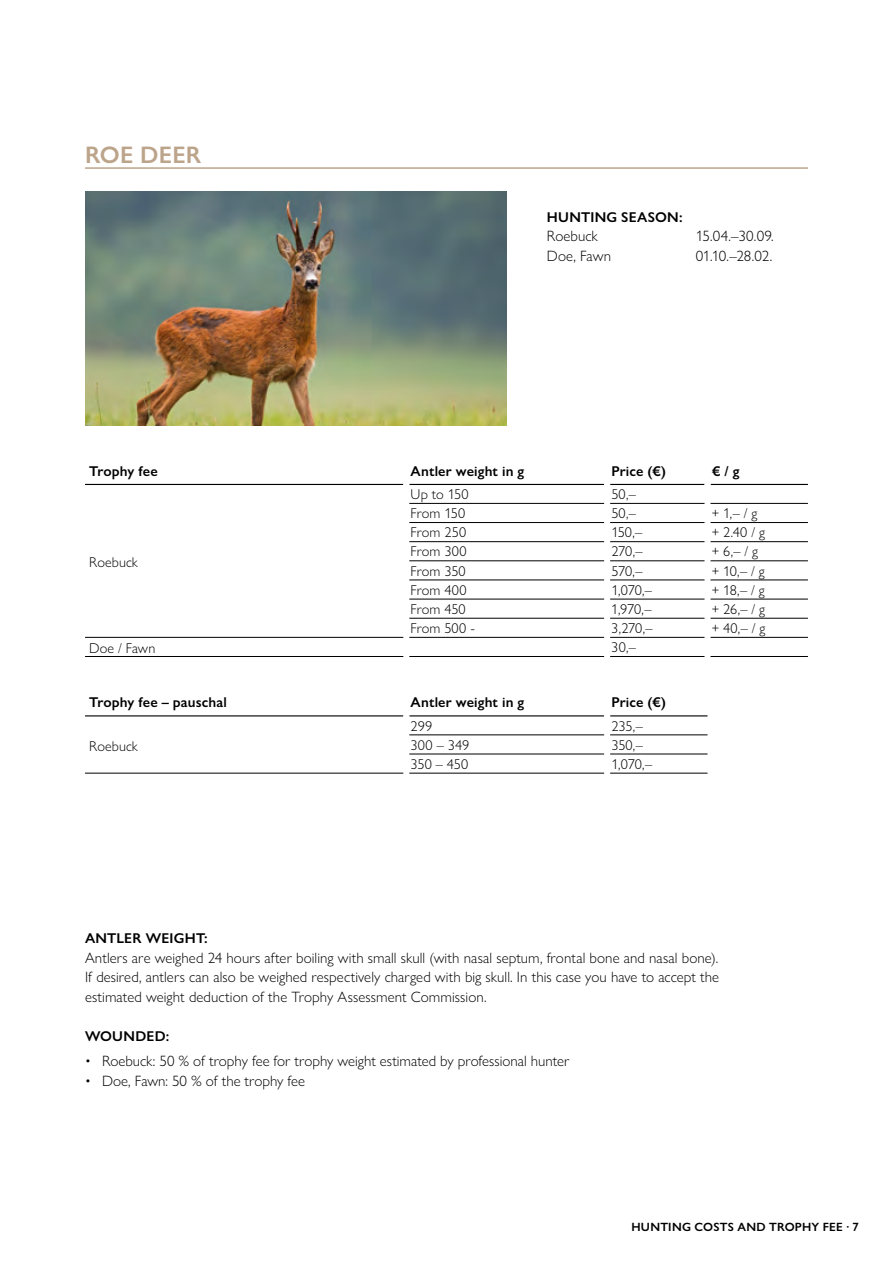
<style>
.page{position:relative;width:893px;height:1263px;background:#fff}
.page>*{position:absolute;margin:0;border:0;box-sizing:border-box;transform-origin:0 0}
.t1{font:600 24px "Gill Sans Nova";letter-spacing:.005em;color:#bca48b}
.t2{font:300 15px/19.5px "Gill Sans Nova";color:#000;text-align:justify}
.t3{font:300 14.25px "Gill Sans Nova";letter-spacing:.005em;color:#000}
.t4{font:600 14.25px "Gill Sans Nova";letter-spacing:.01em;color:#000}
.t5{font:600 12px "Gill Sans Nova";color:#000}
</style>
<div class="page">
<img style="left:85px;top:191px;width:422px;height:234px">
<hr style="left:85px;top:484px;width:318px;height:1px;background:#000">
<hr style="left:409px;top:484px;width:195px;height:1px;background:#000">
<hr style="left:610px;top:484px;width:94px;height:1px;background:#000">
<hr style="left:710px;top:484px;width:98px;height:1px;background:#000">
<hr style="left:409px;top:503px;width:195px;height:1px;background:#000">
<hr style="left:610px;top:503px;width:94px;height:1px;background:#000">
<hr style="left:710px;top:503px;width:98px;height:1px;background:#000">
<hr style="left:409px;top:522px;width:195px;height:1px;background:#000">
<hr style="left:610px;top:522px;width:94px;height:1px;background:#000">
<hr style="left:710px;top:522px;width:98px;height:1px;background:#000">
<hr style="left:409px;top:541px;width:195px;height:1px;background:#000">
<hr style="left:610px;top:541px;width:94px;height:1px;background:#000">
<hr style="left:710px;top:541px;width:98px;height:1px;background:#000">
<hr style="left:409px;top:560px;width:195px;height:1px;background:#000">
<hr style="left:610px;top:560px;width:94px;height:1px;background:#000">
<hr style="left:710px;top:560px;width:98px;height:1px;background:#000">
<hr style="left:409px;top:580px;width:195px;height:1px;background:#000">
<hr style="left:610px;top:580px;width:94px;height:1px;background:#000">
<hr style="left:710px;top:580px;width:98px;height:1px;background:#000">
<hr style="left:409px;top:599px;width:195px;height:1px;background:#000">
<hr style="left:610px;top:599px;width:94px;height:1px;background:#000">
<hr style="left:710px;top:599px;width:98px;height:1px;background:#000">
<hr style="left:409px;top:618px;width:195px;height:1px;background:#000">
<hr style="left:610px;top:618px;width:94px;height:1px;background:#000">
<hr style="left:710px;top:618px;width:98px;height:1px;background:#000">
<hr style="left:85px;top:637px;width:318px;height:1px;background:#000">
<hr style="left:409px;top:637px;width:195px;height:1px;background:#000">
<hr style="left:610px;top:637px;width:94px;height:1px;background:#000">
<hr style="left:710px;top:637px;width:98px;height:1px;background:#000">
<hr style="left:85px;top:656px;width:318px;height:1px;background:#000">
<hr style="left:409px;top:656px;width:195px;height:1px;background:#000">
<hr style="left:610px;top:656px;width:94px;height:1px;background:#000">
<hr style="left:710px;top:656px;width:98px;height:1px;background:#000">
<hr style="left:85px;top:715px;width:318px;height:1px;background:#000">
<hr style="left:409px;top:715px;width:195px;height:1px;background:#000">
<hr style="left:610px;top:715px;width:97px;height:1px;background:#000">
<hr style="left:409px;top:735px;width:195px;height:1px;background:#000">
<hr style="left:610px;top:735px;width:97px;height:1px;background:#000">
<hr style="left:409px;top:754px;width:195px;height:1px;background:#000">
<hr style="left:610px;top:754px;width:97px;height:1px;background:#000">
<hr style="left:85px;top:773px;width:318px;height:1px;background:#000">
<hr style="left:409px;top:773px;width:195px;height:1px;background:#000">
<hr style="left:610px;top:773px;width:97px;height:1px;background:#000">
<hr style="left:85px;top:167px;width:723px;height:2px;background:#bca48b">
<h1 class="t1" style="left:85px;top:140px;width:118px">ROE DEER</h1>
<p class="t4" style="left:547px;top:208px;width:137px">HUNTING SEASON:</p>
<p class="t2" style="left:547px;top:226px;width:52px">Roebuck</p>
<p class="t2" style="left:696px;top:226px;width:80px">15.04.–30.09.</p>
<p class="t2" style="left:547px;top:246px;width:66px">Doe, Fawn</p>
<p class="t2" style="left:696px;top:246px;width:78px">01.10.–28.02.</p>
<p class="t4" style="left:89px;top:462px;width:70px">Trophy fee</p>
<p class="t4" style="left:411px;top:462px;width:115px">Antler weight in g</p>
<p class="t4" style="left:611px;top:462px;width:56px">Price (€)</p>
<p class="t4" style="left:712px;top:462px;width:29px">€ / g</p>
<p class="t3" style="left:89px;top:553px;width:50px">Roebuck</p>
<p class="t3" style="left:411px;top:485px;width:59px">Up to 150</p>
<p class="t3" style="left:611px;top:485px;width:26px">50,–</p>
<p class="t3" style="left:411px;top:505px;width:56px">From 150</p>
<p class="t3" style="left:611px;top:505px;width:26px">50,–</p>
<p class="t3" style="left:712px;top:505px;width:47px">+ 1,– / g</p>
<p class="t3" style="left:411px;top:524px;width:57px">From 250</p>
<p class="t3" style="left:611px;top:524px;width:32px">150,–</p>
<p class="t3" style="left:712px;top:524px;width:55px">+ 2.40 / g</p>
<p class="t3" style="left:411px;top:543px;width:58px">From 300</p>
<p class="t3" style="left:611px;top:543px;width:33px">270,–</p>
<p class="t3" style="left:712px;top:543px;width:48px">+ 6,– / g</p>
<p class="t3" style="left:411px;top:562px;width:57px">From 350</p>
<p class="t3" style="left:611px;top:562px;width:33px">570,–</p>
<p class="t3" style="left:712px;top:562px;width:55px">+ 10,– / g</p>
<p class="t3" style="left:411px;top:581px;width:58px">From 400</p>
<p class="t3" style="left:611px;top:581px;width:42px">1,070,–</p>
<p class="t3" style="left:712px;top:581px;width:54px">+ 18,– / g</p>
<p class="t3" style="left:410px;top:600px;width:57px">From 450</p>
<p class="t3" style="left:611px;top:600px;width:42px">1,970,–</p>
<p class="t3" style="left:712px;top:600px;width:55px">+ 26,– / g</p>
<p class="t3" style="left:410px;top:619px;width:66px">From 500 -</p>
<p class="t3" style="left:611px;top:619px;width:43px">3,270,–</p>
<p class="t3" style="left:712px;top:619px;width:55px">+ 40,– / g</p>
<p class="t3" style="left:89px;top:640px;width:68px">Doe / Fawn</p>
<p class="t3" style="left:611px;top:639px;width:26px">30,–</p>
<p class="t4" style="left:89px;top:694px;width:139px">Trophy fee – pauschal</p>
<p class="t4" style="left:411px;top:694px;width:115px">Antler weight in g</p>
<p class="t4" style="left:611px;top:694px;width:56px">Price (€)</p>
<p class="t3" style="left:89px;top:737px;width:50px">Roebuck</p>
<p class="t3" style="left:411px;top:717px;width:23px">299</p>
<p class="t3" style="left:611px;top:717px;width:33px">235,–</p>
<p class="t3" style="left:411px;top:736px;width:60px">300 – 349</p>
<p class="t3" style="left:611px;top:736px;width:33px">350,–</p>
<p class="t3" style="left:411px;top:755px;width:59px">350 – 450</p>
<p class="t3" style="left:611px;top:755px;width:42px">1,070,–</p>
<p class="t4" style="left:85px;top:929px;width:124px">ANTLER WEIGHT:</p>
<p class="t2" style="left:85px;top:948px;width:635px">Antlers are weighed 24 hours after boiling with small skull (with nasal septum, frontal bone and nasal bone).<br>If desired, antlers can also be weighed respectively charged with big skull. In this case you have to accept the estimated weight deduction of the Trophy Assessment Commission.</p>
<p class="t4" style="left:85px;top:1027px;width:86px">WOUNDED:</p>
<p class="t2" style="left:85px;top:1051px;width:486px">• Roebuck: 50 % of trophy fee for trophy weight estimated by professional hunter</p>
<p class="t2" style="left:85px;top:1071px;width:222px">• Doe, Fawn: 50 % of the trophy fee</p>
<p class="t5" style="left:631px;top:1219px;width:19px">Hunting</p>
<p class="t5" style="left:694px;top:1219px;width:9px">costs</p>
<p class="t5" style="left:737px;top:1219px;width:11px">and</p>
<p class="t5" style="left:769px;top:1219px;width:10px">trophy</p>
<p class="t5" style="left:823px;top:1219px;width:8px">fee</p>
<p class="t5" style="left:846px;top:1219px;width:14px">· 7</p>
</div>
